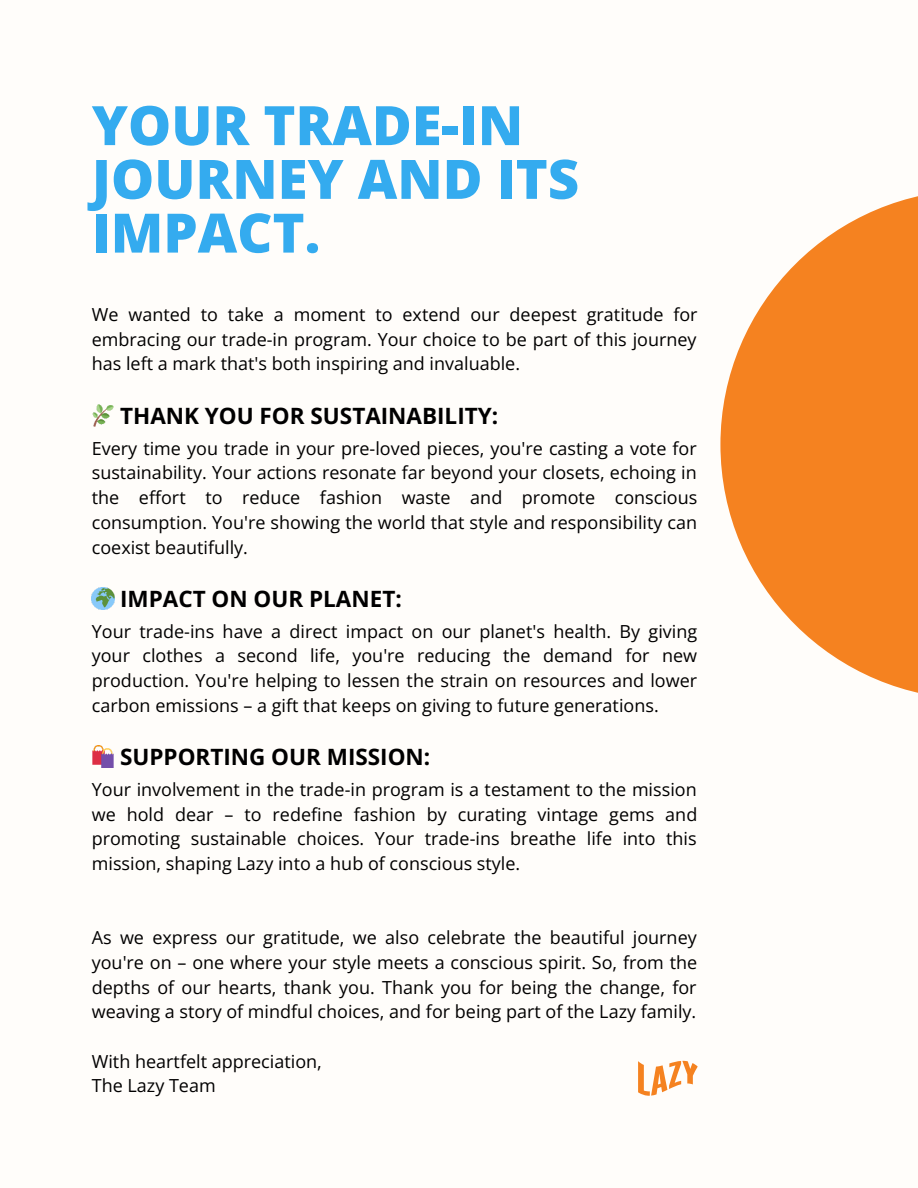
<style>
.page{position:relative;width:918px;height:1188px;background:#fffdfa}
.page>*{position:absolute;margin:0;border:0;box-sizing:border-box;transform-origin:0 0}
.t1{font:800 54.45px/53.7px "Open Sans";color:#34abef}
.t2{font:700 22.5px "Open Sans";color:#000}
.t3{font:18px/24.8px "Open Sans";color:#000;text-align:justify}
</style>
<div class="page">
<svg style="left:638px;top:1061px;width:60px;height:35px"></svg>
<img style="left:93px;top:404px;width:21px;height:22px">
<img style="left:92px;top:587px;width:22px;height:23px">
<img style="left:92px;top:745px;width:22px;height:23px">
<svg style="left:720px;top:196px;width:198px;height:497px;fill:#f58220"></svg>
<h1 class="t1" style="left:92px;top:97px;width:489px">YOUR TRADE-IN<br>JOURNEY AND ITS<br>IMPACT.</h1>
<p class="t3" style="left:92px;top:302px;width:607px">We wanted to take a moment to extend our deepest gratitude for embracing our trade-in program. Your choice to be part of this journey has left a mark that's both inspiring and invaluable.</p>
<p class="t2" style="left:120px;top:400px;width:380px">THANK YOU FOR SUSTAINABILITY:</p>
<p class="t3" style="left:92px;top:435px;width:607px">Every time you trade in your pre-loved pieces, you're casting a vote for sustainability. Your actions resonate far beyond your closets, echoing in the effort to reduce fashion waste and promote conscious consumption. You're showing the world that style and responsibility can coexist beautifully.</p>
<p class="t2" style="left:120px;top:583px;width:283px">IMPACT ON OUR PLANET:</p>
<p class="t3" style="left:92px;top:618px;width:607px">Your trade-ins have a direct impact on our planet's health. By giving your clothes a second life, you're reducing the demand for new production. You're helping to lessen the strain on resources and lower carbon emissions – a gift that keeps on giving to future generations.</p>
<p class="t2" style="left:120px;top:741px;width:312px">SUPPORTING OUR MISSION:</p>
<p class="t3" style="left:92px;top:777px;width:607px">Your involvement in the trade-in program is a testament to the mission we hold dear – to redefine fashion by curating vintage gems and promoting sustainable choices. Your trade-ins breathe life into this mission, shaping Lazy into a hub of conscious style.</p>
<p class="t3" style="left:92px;top:925px;width:607px">As we express our gratitude, we also celebrate the beautiful journey you're on – one where your style meets a conscious spirit. So, from the depths of our hearts, thank you. Thank you for being the change, for weaving a story of mindful choices, and for being part of the Lazy family.</p>
<p class="t3" style="left:92px;top:1048px;width:232px">With heartfelt appreciation,<br>The Lazy Team</p>
</div>
